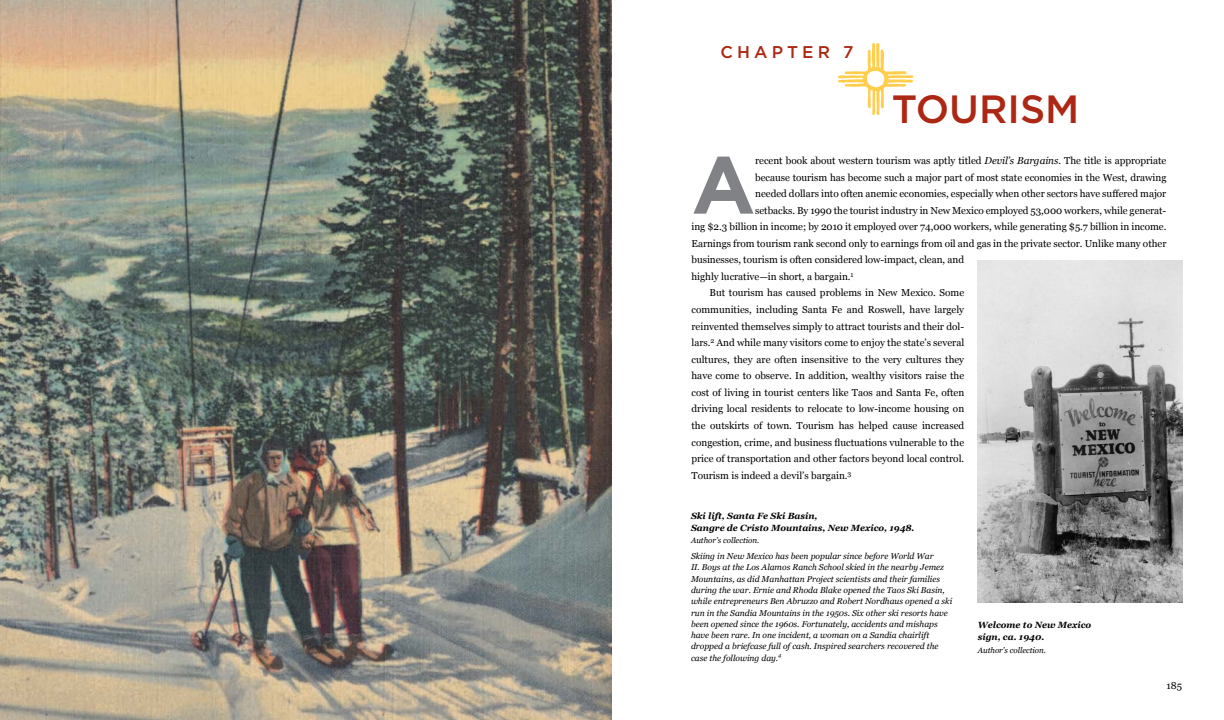
<style>
.page{position:relative;width:1224px;height:720px;background:#fff}
.page>*{position:absolute;margin:0;border:0;box-sizing:border-box;transform-origin:0 0}
.t1{font:700 81px "Gotham";color:#808285}
.t2{font:500 39.4px "Gotham";color:#ac2814}
.t3{font:500 17px "Gotham";letter-spacing:.24em;color:#ac2814}
.t4{font:10px "Georgia";color:#000}
.t5{font:italic 700 9px/12.2px "Georgia";color:#000}
.t6{font:italic 8.5px/11.3px "Georgia";color:#000}
.t7{font:italic 8px "Georgia";color:#000}
.s1{font-style:italic}
</style>
<div class="page">
<img style="left:0;top:0;width:612px;height:720px">
<img style="left:838px;top:43px;width:76px;height:72px">
<img style="left:978px;top:261px;width:204px;height:341px">
<h3 class="t3" style="left:721px;top:42px;width:135px">CHAPTER 7</h3>
<h2 class="t2" style="left:892px;top:87px;width:189px">TOURISM</h2>
<h1 class="t1" style="left:692px;top:138px;width:65px">A</h1>
<p class="t4" style="left:755px;top:155px;width:413px">recent book about western tourism was aptly titled <span class="s1">Devil’s Bargains</span>. The title is appropriate</p>
<p class="t4" style="left:755px;top:171px;width:413px">because tourism has become such a major part of most state economies in the West, drawing</p>
<p class="t4" style="left:755px;top:188px;width:413px">needed dollars into often anemic economies, especially when other sectors have suffered major</p>
<p class="t4" style="left:755px;top:205px;width:413px">setbacks. By 1990 the tourist industry in New Mexico employed 53,000 workers, while generat-</p>
<p class="t4" style="left:692px;top:221px;width:476px">ing $2.3 billion in income; by 2010 it employed over 74,000 workers, while generating $5.7 billion in income.</p>
<p class="t4" style="left:692px;top:238px;width:476px">Earnings from tourism rank second only to earnings from oil and gas in the private sector. Unlike many other</p>
<p class="t4" style="left:692px;top:254px;width:274px">businesses, tourism is often considered low-impact, clean, and</p>
<p class="t4" style="left:692px;top:271px;width:164px">highly lucrative—in short, a bargain.<sup>1</sup></p>
<p class="t4" style="left:710px;top:287px;width:256px">But tourism has caused problems in New Mexico. Some</p>
<p class="t4" style="left:692px;top:304px;width:274px">communities, including Santa Fe and Roswell, have largely</p>
<p class="t4" style="left:692px;top:320px;width:274px">reinvented themselves simply to attract tourists and their dol-</p>
<p class="t4" style="left:692px;top:337px;width:274px">lars.<sup>2</sup> And while many visitors come to enjoy the state’s several</p>
<p class="t4" style="left:692px;top:354px;width:274px">cultures, they are often insensitive to the very cultures they</p>
<p class="t4" style="left:692px;top:370px;width:274px">have come to observe. In addition, wealthy visitors raise the</p>
<p class="t4" style="left:692px;top:387px;width:274px">cost of living in tourist centers like Taos and Santa Fe, often</p>
<p class="t4" style="left:692px;top:403px;width:274px">driving local residents to relocate to low-income housing on</p>
<p class="t4" style="left:692px;top:420px;width:274px">the outskirts of town. Tourism has helped cause increased</p>
<p class="t4" style="left:692px;top:436px;width:274px">congestion, crime, and business fluctuations vulnerable to the</p>
<p class="t4" style="left:692px;top:453px;width:274px">price of transportation and other factors beyond local control.</p>
<p class="t4" style="left:692px;top:470px;width:162px">Tourism is indeed a devil’s bargain.<sup>3</sup></p>
<p class="t5" style="left:691px;top:509px;width:225px">Ski lift, Santa Fe Ski Basin,<br>Sangre de Cristo Mountains, New Mexico, 1948.</p>
<p class="t7" style="left:691px;top:536px;width:70px">Author’s collection.</p>
<p class="t6" style="left:691px;top:551px;width:263px">Skiing in New Mexico has been popular since before World War<br>II. Boys at the Los Alamos Ranch School skied in the nearby Jemez Mountains, as did Manhattan Project scientists and their families during the war. Ernie and Rhoda Blake opened the Taos Ski Basin, while entrepreneurs Ben Abruzzo and Robert Nordhaus opened a ski run in the Sandia Mountains in the 1950s. Six other ski resorts have been opened since the 1960s. Fortunately, accidents and mishaps have been rare. In one incident, a woman on a Sandia chairlift dropped a briefcase full of cash. Inspired searchers recovered the case the following day.<sup>4</sup></p>
<p class="t5" style="left:978px;top:619px;width:115px">Welcome to New Mexico sign, ca. 1940.</p>
<p class="t7" style="left:978px;top:646px;width:70px">Author’s collection.</p>
<p class="t4" style="left:1166px;top:680px;width:17px">185</p>
</div>
